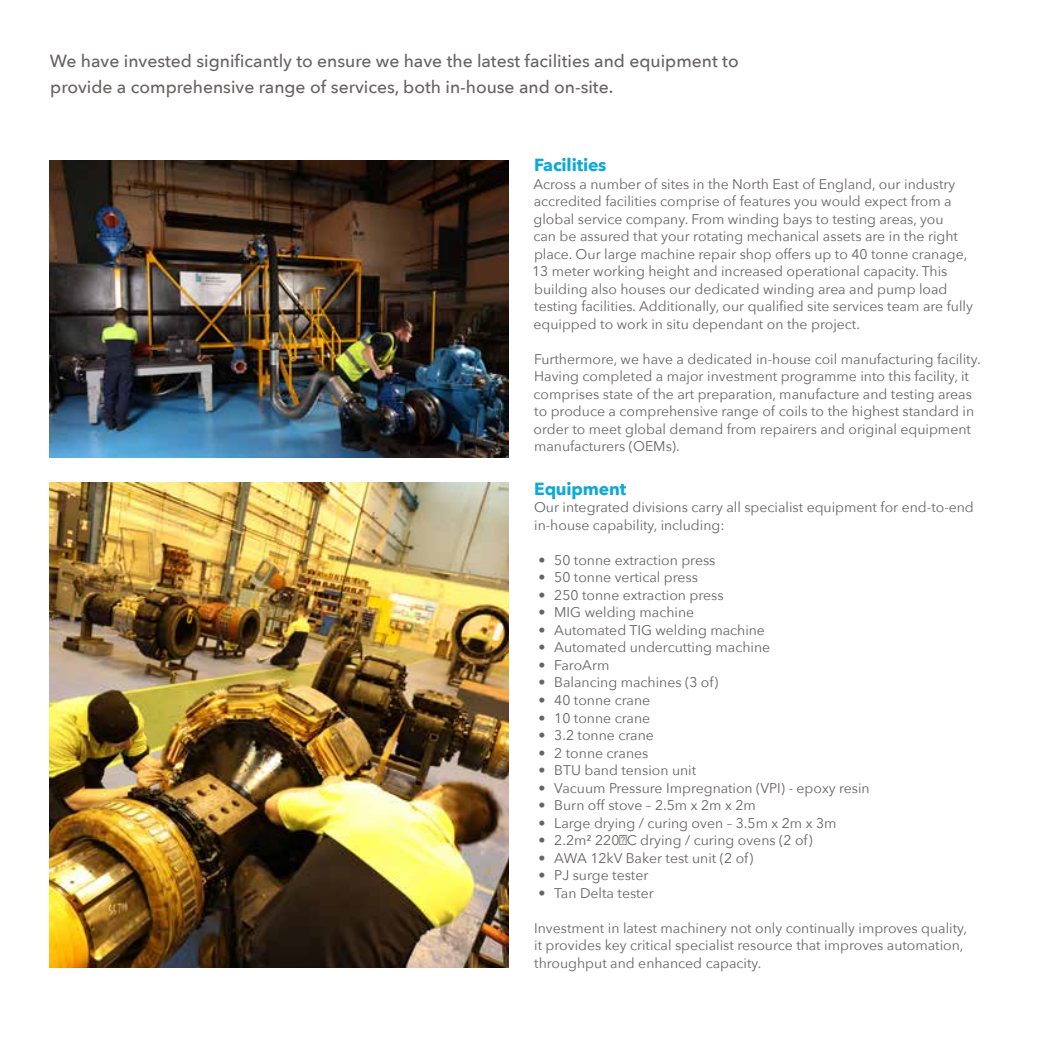
<style>
.page{position:relative;width:1042px;height:1042px;background:#fff}
.page>*{position:absolute;margin:0;border:0;box-sizing:border-box;transform-origin:0 0}
.t1{font:500 17.5px/26.2px "Avenir Next";color:#676362}
.t2{font:700 17.5px "Avenir Next";letter-spacing:-.01em;color:#0ea9d5}
.t3{font:14px/17.5px "Avenir Next";color:#676362}
</style>
<div class="page">
<img style="left:50px;top:482px;width:458px;height:485px">
<img style="left:50px;top:161px;width:458px;height:297px">
<p class="t1" style="left:50px;top:47px;width:690px">We have invested significantly to ensure we have the latest facilities and equipment to provide a comprehensive range of services, both in-house and on-site.</p>
<p class="t2" style="left:534px;top:150px;width:74px">Facilities</p>
<p class="t3" style="left:532px;top:174px;width:442px">Across a number of sites in the North East of England, our industry accredited facilities comprise of features you would expect from a global service company. From winding bays to testing areas, you<br>can be assured that your rotating mechanical assets are in the right place. Our large machine repair shop offers up to 40 tonne cranage, 13 meter working height and increased operational capacity. This building also houses our dedicated winding area and pump load testing facilities. Additionally, our qualified site services team are fully equipped to work in situ dependant on the project.</p>
<p class="t3" style="left:533px;top:349px;width:449px">Furthermore, we have a dedicated in-house coil manufacturing facility.<br>Having completed a major investment programme into this facility, it comprises state of the art preparation, manufacture and testing areas to produce a comprehensive range of coils to the highest standard in order to meet global demand from repairers and original equipment manufacturers (OEMs).</p>
<p class="t2" style="left:534px;top:474px;width:94px">Equipment</p>
<p class="t3" style="left:534px;top:498px;width:441px">Our integrated divisions carry all specialist equipment for end-to-end in-house capability, including:</p>
<p class="t3" style="left:538px;top:551px;width:178px">• 50 tonne extraction press</p>
<p class="t3" style="left:538px;top:568px;width:161px">• 50 tonne vertical press</p>
<p class="t3" style="left:538px;top:586px;width:187px">• 250 tonne extraction press</p>
<p class="t3" style="left:538px;top:603px;width:157px">• MIG welding machine</p>
<p class="t3" style="left:538px;top:621px;width:228px">• Automated TIG welding machine</p>
<p class="t3" style="left:538px;top:638px;width:233px">• Automated undercutting machine</p>
<p class="t3" style="left:538px;top:656px;width:72px">• FaroArm</p>
<p class="t3" style="left:538px;top:673px;width:181px">• Balancing machines (3 of)</p>
<p class="t3" style="left:538px;top:691px;width:113px">• 40 tonne crane</p>
<p class="t3" style="left:538px;top:708px;width:113px">• 10 tonne crane</p>
<p class="t3" style="left:538px;top:726px;width:117px">• 3.2 tonne crane</p>
<p class="t3" style="left:538px;top:743px;width:111px">• 2 tonne cranes</p>
<p class="t3" style="left:538px;top:761px;width:159px">• BTU band tension unit</p>
<p class="t3" style="left:538px;top:778px;width:333px">• Vacuum Pressure Impregnation (VPI) - epoxy resin</p>
<p class="t3" style="left:538px;top:796px;width:219px">• Burn off stove – 2.5m x 2m x 2m</p>
<p class="t3" style="left:538px;top:813px;width:300px">• Large drying / curing oven – 3.5m x 2m x 3m</p>
<p class="t3" style="left:538px;top:831px;width:276px">• 2.2m² 220⁰C drying / curing ovens (2 of)</p>
<p class="t3" style="left:538px;top:848px;width:216px">• AWA 12kV Baker test unit (2 of)</p>
<p class="t3" style="left:538px;top:866px;width:111px">• PJ surge tester</p>
<p class="t3" style="left:538px;top:883px;width:117px">• Tan Delta tester</p>
<p class="t3" style="left:534px;top:918px;width:434px">Investment in latest machinery not only continually improves quality, it provides key critical specialist resource that improves automation, throughput and enhanced capacity.</p>
</div>
